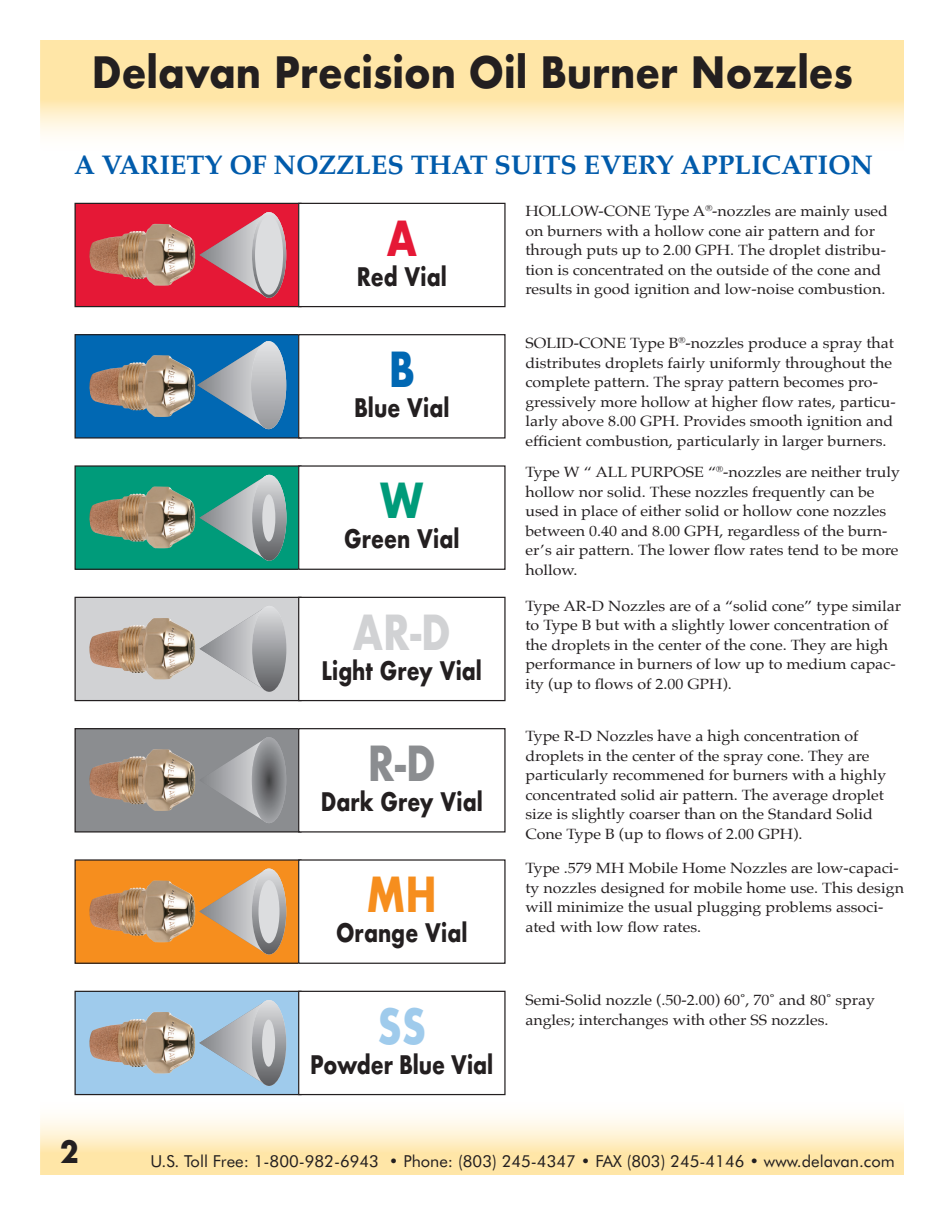
<style>
.page{position:relative;width:945px;height:1215px;background:#fff}
.page>*{position:absolute;margin:0;border:0;box-sizing:border-box;transform-origin:0 0}
.t1{font:700 46.95px "Futura";color:#d1d2d4;scale:.8 1}
.t2{font:700 46.95px "Futura";color:#8b8d90;scale:.8 1}
.t3{font:700 46.95px "Futura";color:#f68e1e;scale:.8 1}
.t4{font:700 46.95px "Futura";color:#9fcbec;scale:.8 1}
.t5{font:700 46.95px "Futura";color:#e51836;scale:.8 1}
.t6{font:700 46.95px "Futura";color:#0168b3;scale:.8 1}
.t7{font:700 46.95px "Futura";color:#009b7a;scale:.8 1}
.t8{font:700 42px "Futura";color:#231f20;scale:.91 1}
.t9{font:700 30px "Futura";color:#231f20;scale:.91 1}
.t10{font:700 27px "Palatino";color:#015bab}
.t11{font:700 24.9px "Futura";color:#231f20;scale:.8 1}
.t12{font:16.5px "Futura BT";color:#231f20}
.t13{font:14.85px/19.5px "Palatino";color:#231f20;scale:1.08 1}
</style>
<div class="page">
<svg style="left:40px;top:40px;width:864px;height:96px;background:#ffeab8"></svg>
<svg style="left:40px;top:1117px;width:864px;height:57px;background:#ffedc3"></svg>
<div style="left:75px;top:203px;width:226px;height:104px;background:#e51836"></div>
<div style="left:75px;top:203px;width:227px;height:104px;border:1px solid #231f20"></div>
<div style="left:299px;top:203px;width:206px;height:104px;background:#fff"></div>
<div style="left:298px;top:203px;width:208px;height:104px;border:1px solid #231f20"></div>
<img style="left:89px;top:224px;width:107px;height:62px">
<svg style="left:200px;top:222px;width:52px;height:66px"></svg>
<img style="left:252px;top:212px;width:34px;height:86px">
<div style="left:255px;top:216px;width:28px;height:79px;background:#dcdddf;border-radius:50%"></div>
<div style="left:75px;top:335px;width:226px;height:103px;background:#0168b3"></div>
<div style="left:75px;top:334px;width:227px;height:105px;border:1px solid #231f20"></div>
<div style="left:299px;top:335px;width:206px;height:103px;background:#fff"></div>
<div style="left:298px;top:334px;width:208px;height:105px;border:1px solid #231f20"></div>
<img style="left:89px;top:355px;width:107px;height:62px">
<div style="left:75px;top:466px;width:226px;height:103px;background:#009b7a"></div>
<div style="left:75px;top:465px;width:227px;height:105px;border:1px solid #231f20"></div>
<div style="left:299px;top:466px;width:206px;height:103px;background:#fff"></div>
<div style="left:298px;top:465px;width:208px;height:105px;border:1px solid #231f20"></div>
<img style="left:89px;top:487px;width:107px;height:61px">
<div style="left:75px;top:597px;width:226px;height:104px;background:#d1d2d4"></div>
<div style="left:75px;top:597px;width:227px;height:104px;border:1px solid #231f20"></div>
<div style="left:299px;top:597px;width:206px;height:104px;background:#fff"></div>
<div style="left:298px;top:597px;width:208px;height:104px;border:1px solid #231f20"></div>
<img style="left:89px;top:618px;width:106px;height:62px">
<div style="left:75px;top:729px;width:226px;height:103px;background:#8b8d90"></div>
<div style="left:75px;top:728px;width:227px;height:105px;border:1px solid #231f20"></div>
<div style="left:299px;top:729px;width:206px;height:103px;background:#fff"></div>
<div style="left:298px;top:728px;width:208px;height:105px;border:1px solid #231f20"></div>
<img style="left:89px;top:749px;width:107px;height:62px">
<div style="left:75px;top:860px;width:226px;height:103px;background:#f68e1e"></div>
<div style="left:75px;top:859px;width:227px;height:105px;border:1px solid #231f20"></div>
<div style="left:299px;top:860px;width:206px;height:103px;background:#fff"></div>
<div style="left:298px;top:859px;width:208px;height:105px;border:1px solid #231f20"></div>
<img style="left:89px;top:881px;width:107px;height:61px">
<div style="left:75px;top:991px;width:226px;height:104px;background:#9fcbec"></div>
<div style="left:75px;top:991px;width:227px;height:104px;border:1px solid #231f20"></div>
<div style="left:299px;top:991px;width:206px;height:104px;background:#fff"></div>
<div style="left:298px;top:991px;width:208px;height:104px;border:1px solid #231f20"></div>
<img style="left:89px;top:1012px;width:107px;height:62px">
<svg style="left:197px;top:351px;width:54px;height:68px"></svg>
<img style="left:251px;top:341px;width:35px;height:88px">
<svg style="left:200px;top:484px;width:52px;height:67px"></svg>
<img style="left:252px;top:475px;width:34px;height:86px">
<div style="left:262px;top:494px;width:13px;height:47px;background:#dcdddf;border-radius:50%"></div>
<svg style="left:200px;top:616px;width:52px;height:66px"></svg>
<img style="left:252px;top:606px;width:34px;height:86px">
<svg style="left:214px;top:747px;width:38px;height:66px"></svg>
<img style="left:252px;top:737px;width:34px;height:86px">
<svg style="left:199px;top:878px;width:53px;height:67px"></svg>
<img style="left:252px;top:869px;width:34px;height:85px">
<div style="left:258px;top:880px;width:21px;height:63px;background:#dcdddf;border-radius:50%"></div>
<svg style="left:199px;top:1009px;width:53px;height:67px"></svg>
<img style="left:252px;top:1000px;width:34px;height:86px">
<div style="left:262px;top:1020px;width:13px;height:47px;background:#dcdddf;border-radius:50%"></div>
<p class="t8" style="left:92px;top:42px;width:838px">Delavan Precision Oil Burner Nozzles</p>
<p class="t10" style="left:74px;top:142px;width:800px">A VARIETY OF NOZZLES THAT SUITS EVERY APPLICATION</p>
<p class="t13" style="left:525px;top:201px;width:337px">HOLLOW-CONE Type A<sup>®</sup>-nozzles are mainly used on burners with a hollow cone air pattern and for through puts up to 2.00 GPH. The droplet distribu&shy;tion is concentrated on the outside of the cone and results in good ignition and low-noise combustion.</p>
<p class="t13" style="left:525px;top:333px;width:344px">SOLID-CONE Type B<sup>®</sup>-nozzles produce a spray that distributes droplets fairly uniformly throughout the complete pattern. The spray pattern becomes pro&shy;gressively more hollow at higher flow rates, particu&shy;larly above 8.00 GPH. Provides smooth ignition and efficient combustion, particularly in larger burners.</p>
<p class="t13" style="left:525px;top:462px;width:348px">Type W “ ALL PURPOSE “<sup>®</sup>-nozzles are neither truly hollow nor solid. These nozzles frequently can be used in place of either solid or hollow cone nozzles between 0.40 and 8.00 GPH, regardless of the burn&shy;er’s air pattern. The lower flow rates tend to be more hollow.</p>
<p class="t13" style="left:525px;top:596px;width:350px">Type AR-D Nozzles are of a “solid cone” type similar to Type B but with a slightly lower concentration of the droplets in the center of the cone. They are high performance in burners of low up to medium capac&shy;ity (up to flows of 2.00 GPH).</p>
<p class="t13" style="left:525px;top:726px;width:336px">Type R-D Nozzles have a high concentration of droplets in the center of the spray cone. They are particularly recommened for burners with a highly concentrated solid air pattern. The average droplet size is slightly coarser than on the Standard Solid Cone Type B (up to flows of 2.00 GPH).</p>
<p class="t13" style="left:525px;top:858px;width:352px">Type .579 MH Mobile Home Nozzles are low-capaci&shy;ty nozzles designed for mobile home use. This design will minimize the usual plugging problems associ&shy;ated with low flow rates.</p>
<p class="t5" style="left:387px;top:204px;width:39px">A</p>
<p class="t11" style="left:357px;top:258px;width:114px">Red Vial</p>
<p class="t6" style="left:389px;top:336px;width:34px">B</p>
<p class="t11" style="left:354px;top:390px;width:121px">Blue Vial</p>
<p class="t7" style="left:380px;top:467px;width:56px">W</p>
<p class="t11" style="left:344px;top:521px;width:146px">Green Vial</p>
<p class="t1" style="left:353px;top:598px;width:124px">AR-D</p>
<p class="t11" style="left:322px;top:652px;width:202px">Light Grey Vial</p>
<p class="t2" style="left:368px;top:730px;width:86px">R-D</p>
<p class="t11" style="left:321px;top:784px;width:204px">Dark Grey Vial</p>
<p class="t3" style="left:367px;top:861px;width:90px">MH</p>
<p class="t11" style="left:336px;top:915px;width:166px">Orange Vial</p>
<p class="t9" style="left:60px;top:1130px;width:22px">2</p>
<p class="t4" style="left:377px;top:992px;width:62px">SS</p>
<p class="t11" style="left:310px;top:1046px;width:230px">Powder Blue Vial</p>
<p class="t13" style="left:525px;top:990px;width:325px">Semi-Solid nozzle (.50-2.00) 60˚, 70˚ and 80˚ spray angles; interchanges with other SS nozzles.</p>
<p class="t12" style="left:151px;top:1151px;width:746px">U.S. Toll Free: 1-800-982-6943 • Phone: (803) 245-4347 • FAX (803) 245-4146 • www.delavan.com</p>
</div>
